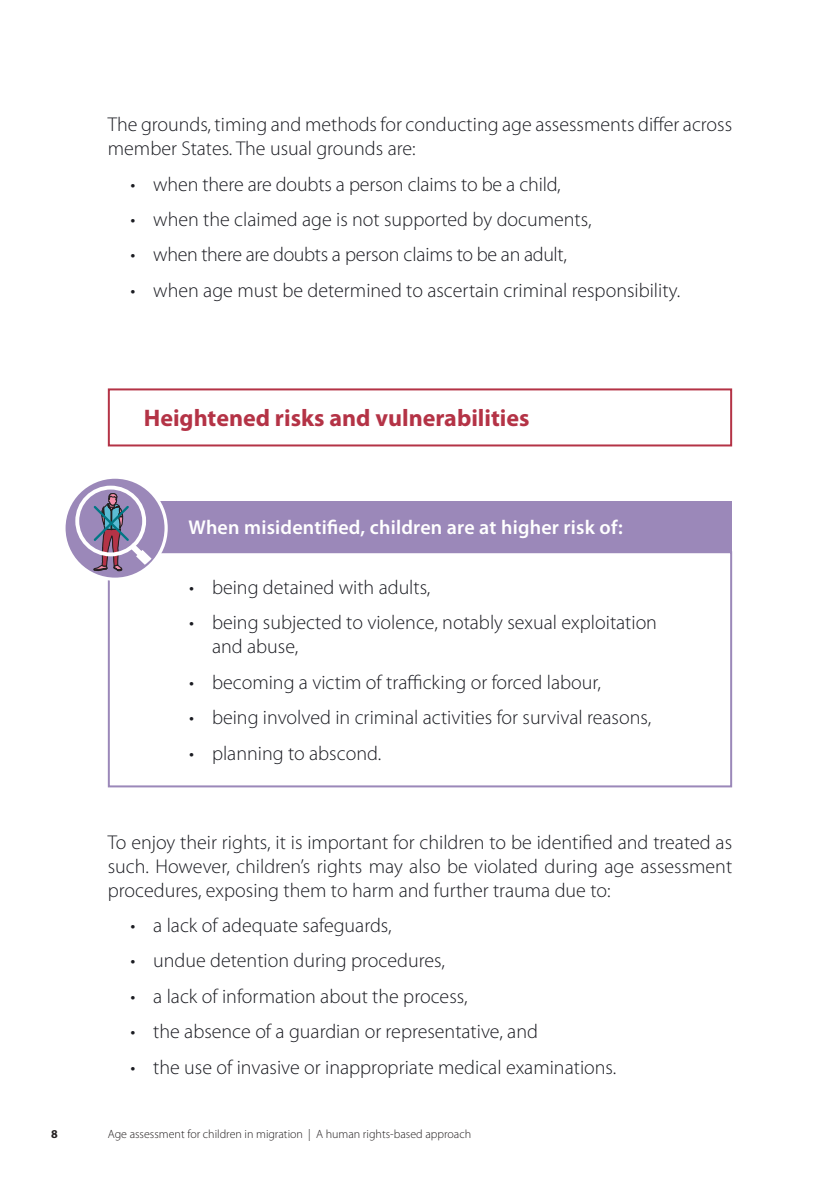
<style>
.page{position:relative;width:840px;height:1191px;background:#fff}
.page>*{position:absolute;margin:0;border:0;box-sizing:border-box;transform-origin:0 0}
.t1{font:700 24px "Myriad Pro";color:#b43346}
.t2{font:300 20px/24px "Myriad Pro";color:#1b1c22}
.t3{font:300 20px "Myriad Pro";letter-spacing:-.02em;color:#1b1c22}
.t4{font:600 20px "Myriad Pro";letter-spacing:.01em;color:#fff}
.t5{font:300 12px "Myriad Pro";color:#231f20}
.t6{font:700 12px "Myriad Pro";color:#231f20}
</style>
<div class="page">
<div style="left:108px;top:388px;width:623px;height:58px;border:2px solid #b43346"></div>
<div style="left:108px;top:502px;width:623px;height:50px;background:#9b88b9"></div>
<div style="left:108px;top:551px;width:623px;height:236px;border:2px solid #9b88b9"></div>
<svg style="left:64px;top:477px;width:102px;height:102px;fill:#9b88b9"></svg>
<div style="left:62px;top:475px;width:106px;height:106px;border:3px solid #fff;border-radius:50%"></div>
<div style="left:75px;top:485px;width:71px;height:71px;border:4px solid #fff;border-radius:50%"></div>
<svg style="left:91px;top:492px;width:60px;height:92px"></svg>
<p class="t2" style="left:108px;top:112px;width:625px">The grounds, timing and methods for conducting age assessments differ across member States. The usual grounds are:</p>
<p class="t2" style="left:130px;top:172px;width:431px">• when there are doubts a person claims to be a child,</p>
<p class="t2" style="left:130px;top:207px;width:462px">• when the claimed age is not supported by documents,</p>
<p class="t3" style="left:130px;top:243px;width:437px">• when there are doubts a person claims to be an adult,</p>
<p class="t2" style="left:130px;top:278px;width:551px">• when age must be determined to ascertain criminal responsibility.</p>
<p class="t1" style="left:144px;top:403px;width:387px">Heightened risks and vulnerabilities</p>
<p class="t4" style="left:188px;top:514px;width:435px">When misidentified, children are at higher risk of:</p>
<p class="t2" style="left:189px;top:575px;width:242px">• being detained with adults,</p>
<p class="t2" style="left:212px;top:610px;width:446px;text-indent:-23px">• being subjected to violence, notably sexual exploitation and abuse,</p>
<p class="t2" style="left:189px;top:670px;width:413px">• becoming a victim of trafficking or forced labour,</p>
<p class="t2" style="left:189px;top:705px;width:463px">• being involved in criminal activities for survival reasons,</p>
<p class="t2" style="left:189px;top:740px;width:193px">• planning to abscond.</p>
<p class="t2" style="left:108px;top:830px;width:625px;text-align:justify">To enjoy their rights, it is important for children to be identified and treated as such. However, children’s rights may also be violated during age assessment procedures, exposing them to harm and further trauma due to:</p>
<p class="t2" style="left:130px;top:913px;width:262px">• a lack of adequate safeguards,</p>
<p class="t2" style="left:130px;top:948px;width:316px">• undue detention during procedures,</p>
<p class="t2" style="left:130px;top:984px;width:338px">• a lack of information about the process,</p>
<p class="t2" style="left:130px;top:1019px;width:409px">• the absence of a guardian or representative, and</p>
<p class="t2" style="left:130px;top:1054px;width:487px">• the use of invasive or inappropriate medical examinations.</p>
<p class="t6" style="left:51px;top:1125px;width:8px">8</p>
<p class="t5" style="left:108px;top:1126px;width:364px">Age assessment for children in migration | A human rights-based approach</p>
</div>
